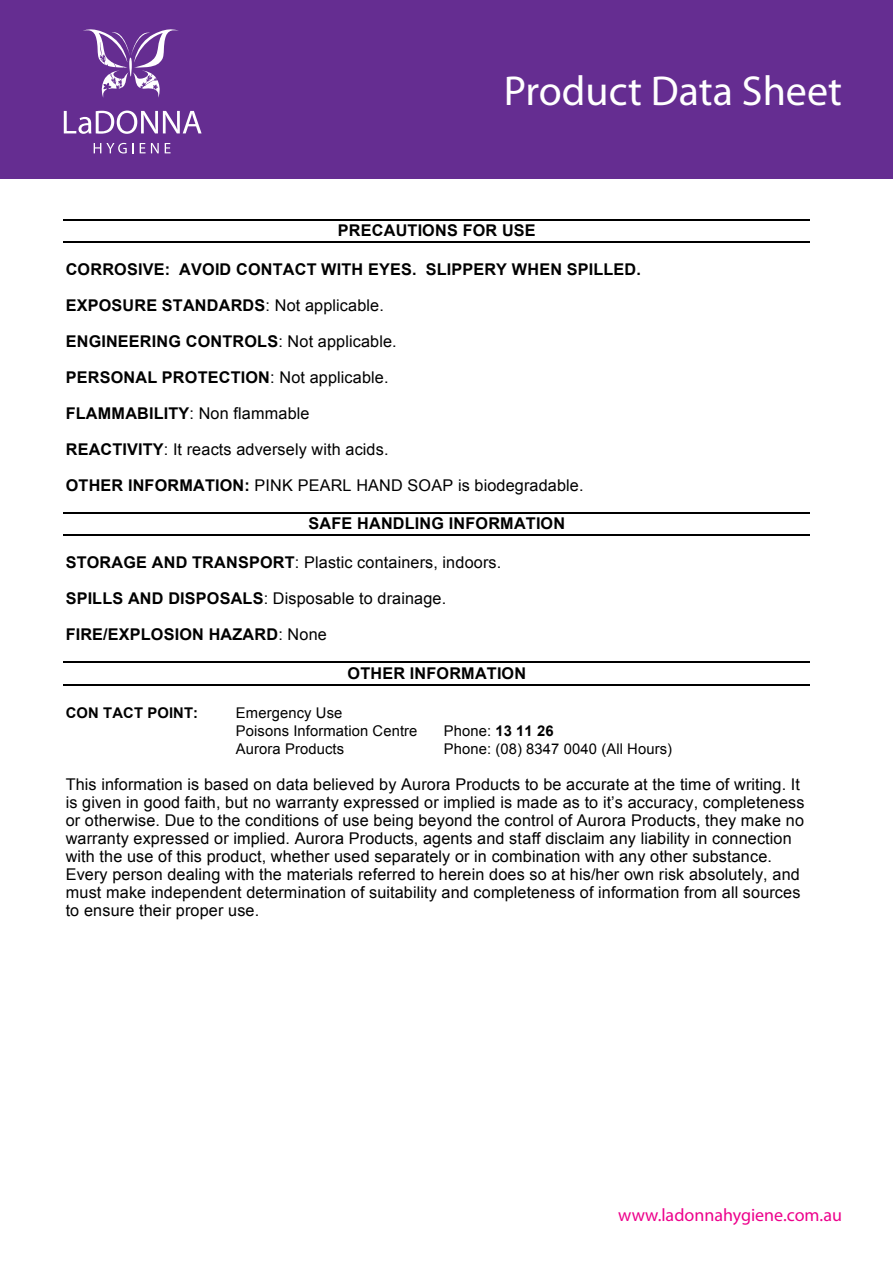
<style>
.page{position:relative;width:893px;height:1263px;background:#fff}
.page>*{position:absolute;margin:0;border:0;box-sizing:border-box;transform-origin:0 0}
.t1{font:42px "Myriad Pro";color:#fff}
.t2{font:18px "Myriad Pro";color:#ed028c}
.t3{font:16.2px/18px "Arial";letter-spacing:.01em;color:#000}
.t4{font:700 16.2px "Arial";letter-spacing:.015em;color:#000}
.t5{font:14.7px/18px "Arial";letter-spacing:.01em;color:#000}
.t6{font:700 14.7px "Arial";letter-spacing:.01em;color:#000}
.s1{font-weight:400}
.s2{font-weight:700}
</style>
<div class="page">
<div style="left:0;top:0;width:893px;height:179px;background:#652d91"></div>
<svg style="left:64px;top:111px;width:138px;height:23px"></svg>
<svg style="left:94px;top:143px;width:40px;height:10px"></svg>
<svg style="left:140px;top:143px;width:19px;height:10px"></svg>
<svg style="left:165px;top:143px;width:6px;height:10px"></svg>
<svg style="left:83px;top:29px;width:96px;height:69px"></svg>
<hr style="left:64px;top:219px;width:746px;height:1px;background:#000">
<hr style="left:64px;top:241px;width:746px;height:1px;background:#000">
<hr style="left:64px;top:512px;width:746px;height:1px;background:#000">
<hr style="left:64px;top:535px;width:746px;height:1px;background:#000">
<hr style="left:64px;top:662px;width:746px;height:1px;background:#000">
<hr style="left:64px;top:684px;width:746px;height:1px;background:#000">
<h1 class="t1" style="left:504px;top:65px;width:340px">Product Data Sheet</h1>
<p class="t4" style="left:338px;top:220px;width:199px">PRECAUTIONS FOR USE</p>
<p class="t4" style="left:66px;top:258px;width:577px">CORROSIVE: AVOID CONTACT WITH EYES. SLIPPERY WHEN SPILLED.</p>
<p class="t4" style="left:66px;top:294px;width:320px">EXPOSURE STANDARDS<span class="s1">: Not applicable.</span></p>
<p class="t4" style="left:66px;top:330px;width:332px">ENGINEERING CONTROLS<span class="s1">: Not applicable.</span></p>
<p class="t4" style="left:66px;top:366px;width:324px">PERSONAL PROTECTION<span class="s1">: Not applicable.</span></p>
<p class="t3" style="left:66px;top:404px;width:245px"><span class="s2">FLAMMABILITY</span>: Non flammable</p>
<p class="t3" style="left:66px;top:440px;width:324px"><span class="s2">REACTIVITY</span>: It reacts adversely with acids.</p>
<p class="t3" style="left:66px;top:476px;width:519px"><span class="s2">OTHER INFORMATION:</span> PINK PEARL HAND SOAP is biodegradable.</p>
<p class="t4" style="left:309px;top:513px;width:258px">SAFE HANDLING INFORMATION</p>
<p class="t3" style="left:66px;top:554px;width:437px"><span class="s2">STORAGE AND TRANSPORT</span>: Plastic containers, indoors.</p>
<p class="t3" style="left:66px;top:590px;width:382px"><span class="s2">SPILLS AND DISPOSALS</span>: Disposable to drainage.</p>
<p class="t4" style="left:66px;top:624px;width:263px">FIRE/EXPLOSION HAZARD<span class="s1">: None</span></p>
<p class="t4" style="left:348px;top:662px;width:180px">OTHER INFORMATION</p>
<p class="t6" style="left:66px;top:703px;width:134px">CON TACT POINT:</p>
<p class="t5" style="left:236px;top:703px;width:183px">Emergency Use<br>Poisons Information Centre</p>
<p class="t5" style="left:444px;top:721px;width:111px">Phone: <span class="s2">13 11 26</span></p>
<p class="t5" style="left:236px;top:739px;width:110px">Aurora Products</p>
<p class="t5" style="left:444px;top:739px;width:230px">Phone: (08) 8347 0040 (All Hours)</p>
<p class="t3" style="left:66px;top:775px;width:740px">This information is based on data believed by Aurora Products to be accurate at the time of writing. It is given in good faith, but no warranty expressed or implied is made as to it’s accuracy, completeness or otherwise. Due to the conditions of use being beyond the control of Aurora Products, they make no warranty expressed or implied. Aurora Products, agents and staff disclaim any liability in connection with the use of this product, whether used separately or in combination with any other substance.<br>Every person dealing with the materials referred to herein does so at his/her own risk absolutely, and must make independent determination of suitability and completeness of information from all sources to ensure their proper use.</p>
<p class="t2" style="left:618px;top:1204px;width:225px">www.ladonnahygiene.com.au</p>
</div>
